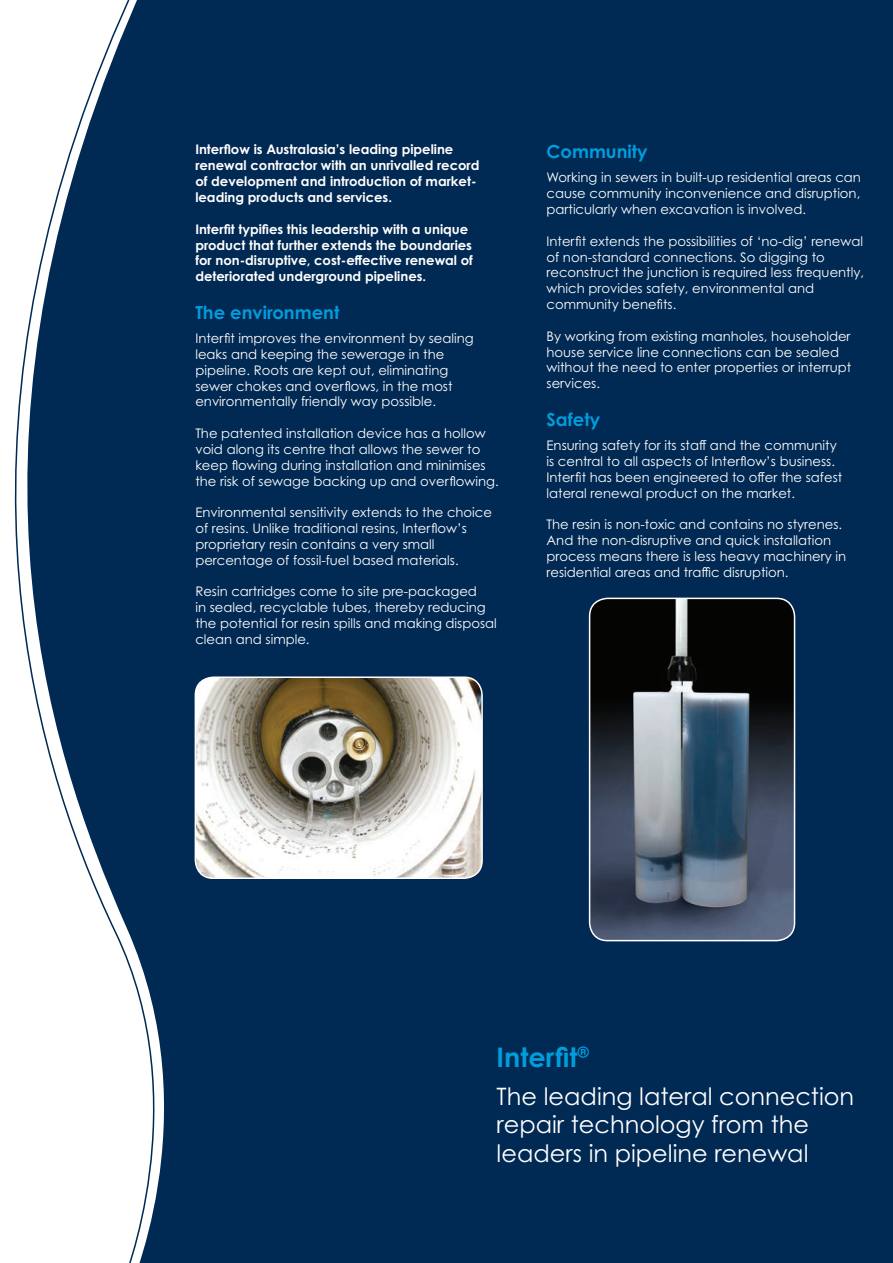
<style>
.page{position:relative;width:893px;height:1263px;background:#fff}
.page>*{position:absolute;margin:0;border:0;box-sizing:border-box;transform-origin:0 0}
.Heading{font:700 27px "Century Gothic Pro";color:#009ddc}
.Heading-2{font:24px/28.8px "Century Gothic Pro";color:#fff}
.Heading-3{font:700 18px "Century Gothic Pro";color:#009ddc}
.t1{font:13.2px/15.9px "Century Gothic Pro";color:#fff}
.t2{font:700 13.2px/15.9px "Century Gothic Pro";color:#fff}
</style>
<div class="page">
<div style="left:197px;top:0;width:696px;height:1263px;background:#002953"></div>
<svg style="left:14px;top:0;width:183px;height:1263px"></svg>
<img style="left:195px;top:677px;width:287px;height:201px">
<div style="left:195px;top:676px;width:288px;height:203px;border:2px solid #fff;border-radius:18px"></div>
<img style="left:590px;top:598px;width:204px;height:343px">
<div style="left:589px;top:598px;width:206px;height:343px;border:2px solid #fff;border-radius:18px"></div>
<p class="t2" style="left:195px;top:141px;width:286px">Interflow is Australasia’s leading pipeline renewal contractor with an unrivalled record of development and introduction of market&shy;leading products and services.</p>
<p class="t2" style="left:195px;top:221px;width:279px">Interfit typifies this leadership with a unique product that further extends the boundaries for non-disruptive, cost-effective renewal of deteriorated underground pipelines.</p>
<p class="Heading-3" style="left:195px;top:301px;width:146px">The environment</p>
<p class="t1" style="left:195px;top:330px;width:280px">Interfit improves the environment by sealing leaks and keeping the sewerage in the pipeline. Roots are kept out, eliminating sewer chokes and overflows, in the most environmentally friendly way possible.</p>
<p class="t1" style="left:195px;top:425px;width:305px">The patented installation device has a hollow void along its centre that allows the sewer to keep flowing during installation and minimises the risk of sewage backing up and overflowing.</p>
<p class="t1" style="left:195px;top:504px;width:298px">Environmental sensitivity extends to the choice of resins. Unlike traditional resins, Interflow’s proprietary resin contains a very small percentage of fossil-fuel based materials.</p>
<p class="t1" style="left:195px;top:583px;width:303px">Resin cartridges come to site pre-packaged<br>in sealed, recyclable tubes, thereby reducing the potential for resin spills and making disposal clean and simple.</p>
<p class="Heading-3" style="left:546px;top:140px;width:103px">Community</p>
<p class="t1" style="left:546px;top:169px;width:316px;text-align:justify">Working in sewers in built-up residential areas can cause community inconvenience and disruption, particularly when excavation is involved.</p>
<p class="t1" style="left:546px;top:233px;width:319px">Interfit extends the possibilities of ‘no-dig’ renewal of non-standard connections. So digging to reconstruct the junction is required less frequently, which provides safety, environmental and community benefits.</p>
<p class="t1" style="left:546px;top:328px;width:306px">By working from existing manholes, householder house service line connections can be sealed without the need to enter properties or interrupt services.</p>
<p class="Heading-3" style="left:546px;top:408px;width:55px">Safety</p>
<p class="t1" style="left:546px;top:437px;width:297px">Ensuring safety for its staff and the community is central to all aspects of Interflow’s business.<br>Interfit has been engineered to offer the safest lateral renewal product on the market.</p>
<p class="t1" style="left:546px;top:516px;width:301px">The resin is non-toxic and contains no styrenes.<br>And the non-disruptive and quick installation process means there is less heavy machinery in residential areas and traffic disruption.</p>
<p class="Heading" style="left:497px;top:1041px;width:94px">Interfit<sup>®</sup></p>
<p class="Heading-2" style="left:497px;top:1081px;width:359px">The leading lateral connection repair technology from the leaders in pipeline renewal</p>
</div>
